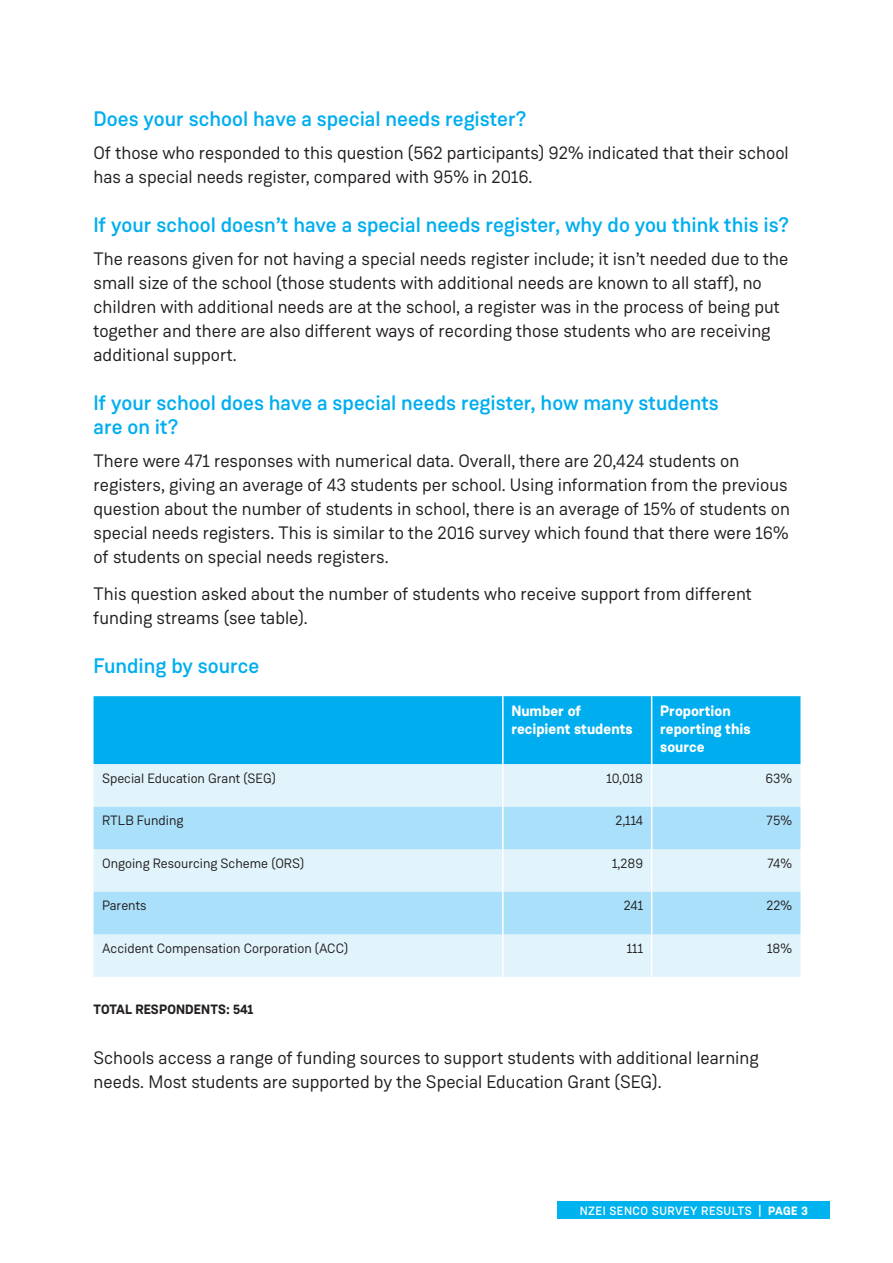
<style>
.page{position:relative;width:893px;height:1263px;background:#fff}
.page>*{position:absolute;margin:0;border:0;box-sizing:border-box;transform-origin:0 0}
.t1{font:500 21px/24px "Weissenhof Grotesk";color:#00aeef}
.t2{font:18px/24px "Weissenhof Grotesk";color:#231f20}
.t3{font:700 15px/18px "Weissenhof Grotesk";color:#fff}
.t4{font:13.5px "Weissenhof Grotesk";color:#231f20}
.t5{font:700 13.5px "Weissenhof Grotesk";letter-spacing:.01em;color:#231f20}
.t6{font:500 12px "Weissenhof Grotesk";letter-spacing:.04em;color:#fff}
.s1{font-weight:700}
</style>
<div class="page">
<div style="left:558px;top:1202px;width:272px;height:17px;background:#00b3ef"></div>
<div style="left:94px;top:696px;width:706px;height:68px;background:#00aeef"></div>
<div style="left:94px;top:764px;width:706px;height:213px;background:#e1f4fc"></div>
<svg style="left:94px;top:807px;width:706px;height:127px;fill:#aae0f9"></svg>
<hr style="left:502px;top:696px;width:2px;height:68px;background:#fff">
<hr style="left:651px;top:696px;width:1px;height:68px;background:#fff">
<hr style="left:502px;top:764px;width:2px;height:43px;background:#fff">
<hr style="left:651px;top:764px;width:1px;height:43px;background:#fff">
<hr style="left:502px;top:807px;width:2px;height:42px;background:#fff">
<hr style="left:651px;top:807px;width:1px;height:42px;background:#fff">
<hr style="left:502px;top:849px;width:2px;height:43px;background:#fff">
<hr style="left:651px;top:849px;width:1px;height:43px;background:#fff">
<hr style="left:502px;top:892px;width:2px;height:42px;background:#fff">
<hr style="left:651px;top:892px;width:1px;height:42px;background:#fff">
<hr style="left:502px;top:934px;width:2px;height:43px;background:#fff">
<hr style="left:651px;top:934px;width:1px;height:43px;background:#fff">
<p class="t1" style="left:94px;top:107px;width:435px">Does your school have a special needs register?</p>
<p class="t2" style="left:94px;top:141px;width:697px">Of those who responded to this question (562 participants) 92% indicated that their school has a special needs register, compared with 95% in 2016.</p>
<p class="t1" style="left:94px;top:213px;width:697px">If your school doesn’t have a special needs register, why do you think this is?</p>
<p class="t2" style="left:94px;top:247px;width:696px">The reasons given for not having a special needs register include; it isn’t needed due to the small size of the school (those students with additional needs are known to all staff), no children with additional needs are at the school, a register was in the process of being put together and there are also different ways of recording those students who are receiving additional support.</p>
<p class="t1" style="left:94px;top:391px;width:627px">If your school does have a special needs register, how many students are on it?</p>
<p class="t2" style="left:94px;top:449px;width:698px">There were 471 responses with numerical data. Overall, there are 20,424 students on registers, giving an average of 43 students per school. Using information from the previous question about the number of students in school, there is an average of 15% of students on special needs registers. This is similar to the 2016 survey which found that there were 16% of students on special needs registers.</p>
<p class="t2" style="left:94px;top:581px;width:660px">This question asked about the number of students who receive support from different funding streams (see table).</p>
<p class="t1" style="left:94px;top:654px;width:167px">Funding by source</p>
<p class="t3" style="left:511px;top:702px;width:123px">Number of recipient students</p>
<p class="t3" style="left:660px;top:702px;width:92px">Proportion reporting this source</p>
<p class="t4" style="left:102px;top:770px;width:175px">Special Education Grant (SEG)</p>
<p class="t4" style="left:607px;top:770px;width:38px">10,018</p>
<p class="t4" style="left:765px;top:770px;width:28px">63%</p>
<p class="t4" style="left:102px;top:812px;width:83px">RTLB Funding</p>
<p class="t4" style="left:615px;top:812px;width:29px">2,114</p>
<p class="t4" style="left:767px;top:812px;width:27px">75%</p>
<p class="t4" style="left:102px;top:855px;width:204px">Ongoing Resourcing Scheme (ORS)</p>
<p class="t4" style="left:612px;top:855px;width:33px">1,289</p>
<p class="t4" style="left:767px;top:855px;width:26px">74%</p>
<p class="t4" style="left:102px;top:898px;width:46px">Parents</p>
<p class="t4" style="left:624px;top:898px;width:21px">241</p>
<p class="t4" style="left:766px;top:898px;width:27px">22%</p>
<p class="t4" style="left:102px;top:940px;width:248px">Accident Compensation Corporation (ACC)</p>
<p class="t4" style="left:627px;top:940px;width:18px">111</p>
<p class="t4" style="left:767px;top:940px;width:26px">18%</p>
<p class="t5" style="left:94px;top:1001px;width:161px">TOTAL RESPONDENTS: 541</p>
<p class="t2" style="left:94px;top:1046px;width:667px">Schools access a range of funding sources to support students with additional learning needs. Most students are supported by the Special Education Grant (SEG).</p>
<p class="t6" style="left:580px;top:1203px;width:230px">NZEI SENCO SURVEY RESULTS | <span class="s1">PAGE 3</span></p>
</div>
